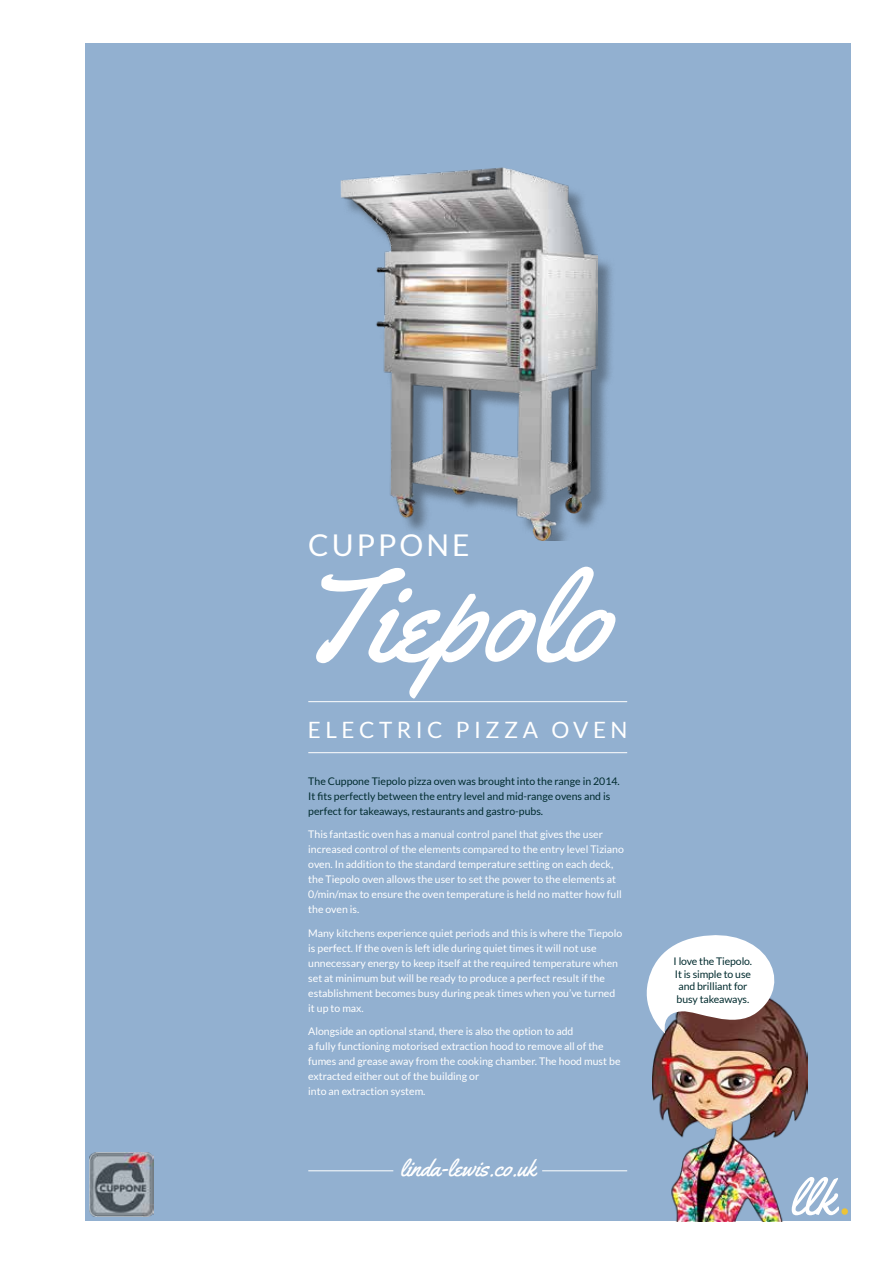
<style>
.page{position:relative;width:893px;height:1263px;background:#fff}
.page>*{position:absolute;margin:0;border:0;box-sizing:border-box;transform-origin:0 0}
.t1{font:127.5px "Yellowtail";color:#fff}
.t2{font:51px "Yellowtail";color:#fff}
.t3{font:30px "Lato";letter-spacing:.1em;color:#fff}
.t4{font:24px "Yellowtail";color:#fff}
.t5{font:22.5px "Lato";letter-spacing:.2em;color:#fff}
.t6{font:10.5px/15px "Lato";color:#fff}
.t7{font:10.5px/12.6px "Lato";color:#002b2e;text-align:center}
.s1{font-family:"Lato";color:#ecc337}
</style>
<div class="page">
<div style="left:85px;top:43px;width:765px;height:1177px;background:#92b0d0"></div>
<hr style="left:308px;top:1170px;width:85px;height:1px;background:#fff">
<hr style="left:542px;top:1170px;width:85px;height:1px;background:#fff">
<img style="left:652px;top:1024px;width:156px;height:197px">
<svg style="left:646px;top:935px;width:150px;height:98px"></svg>
<hr style="left:308px;top:701px;width:319px;height:1px;background:#fff">
<hr style="left:308px;top:752px;width:319px;height:1px;background:#fff">
<div style="left:343px;top:170px;width:272px;height:371px;background:#000;opacity:.34"></div>
<img style="left:340px;top:167px;width:257px;height:374px">
<img style="left:90px;top:1152px;width:63px;height:64px">
<h3 class="t3" style="left:308px;top:528px;width:163px">CUPPONE</h3>
<h1 class="t1" style="left:296px;top:536px;width:316px">Tiepolo</h1>
<h3 class="t5" style="left:308px;top:717px;width:321px">ELECTRIC PIZZA OVEN</h3>
<p class="t7" style="left:308px;top:773px;width:313px;line-height:15px;text-align:left">The Cuppone Tiepolo pizza oven was brought into the range in 2014.<br>It fits perfectly between the entry level and mid-range ovens and is perfect for takeaways, restaurants and gastro-pubs.</p>
<p class="t6" style="left:308px;top:827px;width:317px">This fantastic oven has a manual control panel that gives the user increased control of the elements compared to the entry level Tiziano oven. In addition to the standard temperature setting on each deck, the Tiepolo oven allows the user to set the power to the elements at 0/min/max to ensure the oven temperature is held no matter how full the oven is.</p>
<p class="t6" style="left:308px;top:925px;width:315px">Many kitchens experience quiet periods and this is where the Tiepolo is perfect. If the oven is left idle during quiet times it will not use unnecessary energy to keep itself at the required temperature when set at minimum but will be ready to produce a perfect result if the establishment becomes busy during peak times when you’ve turned it up to max.</p>
<p class="t6" style="left:308px;top:1024px;width:314px">Alongside an optional stand, there is also the option to add<br>a fully functioning motorised extraction hood to remove all of the fumes and grease away from the cooking chamber. The hood must be extracted either out of the building or<br>into an extraction system.</p>
<h3 class="t4" style="left:400px;top:1153px;width:137px">linda-lewis.co.uk</h3>
<p class="t7" style="left:674px;top:955px;width:80px">I love the Tiepolo.<br>It is simple to use and brilliant for busy takeaways.</p>
<h2 class="t2" style="left:789px;top:1165px;width:62px">llk <span class="s1">.</span></h2>
</div>
